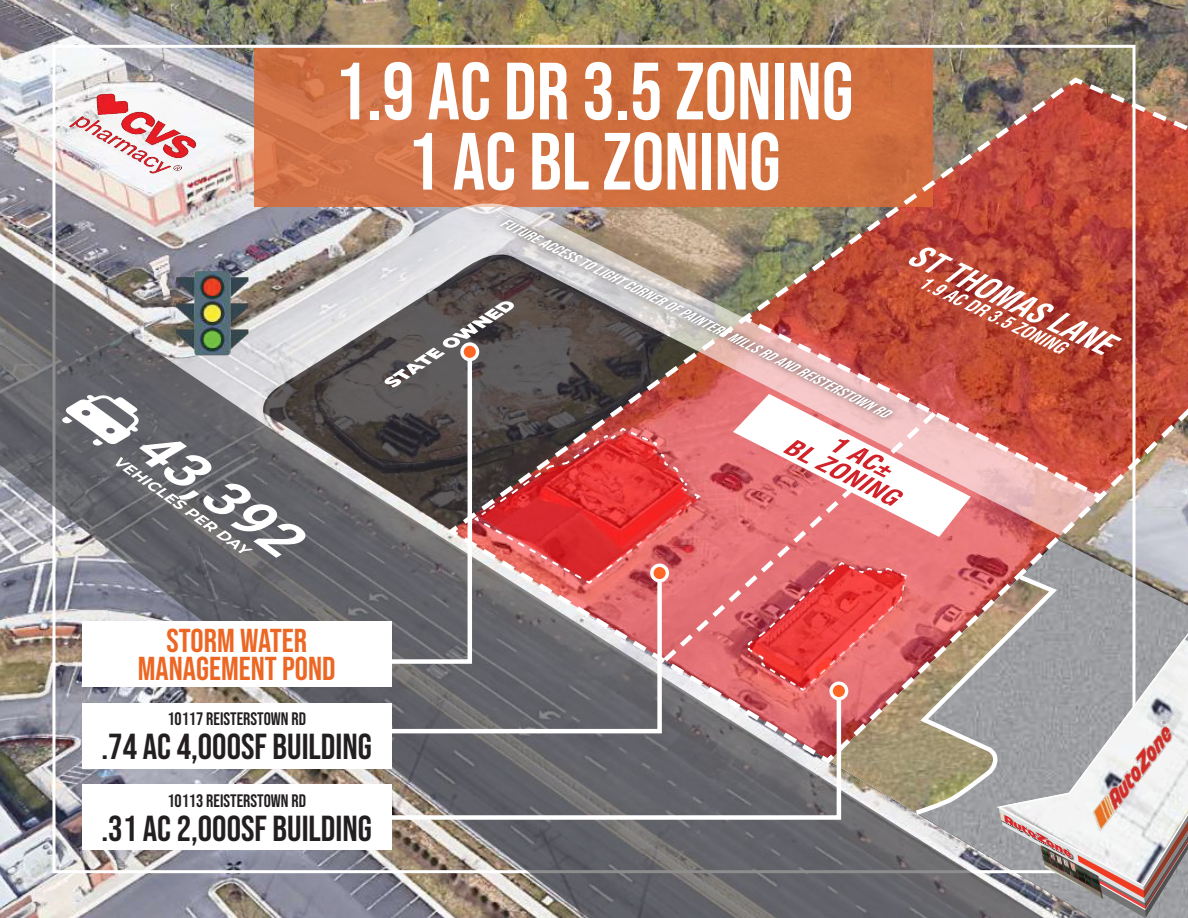
<style>
.page{position:relative;width:1188px;height:918px;background:#fff}
.page>*{position:absolute;margin:0;border:0;box-sizing:border-box;transform-origin:0 0}
.t1{font:81px "Bebas Neue";color:#fff}
.t2{font:36px "Bebas Neue";color:#231f20}
.t3{font:33px "Bebas Neue";color:#ec6624}
.t4{font:18px "Bebas Neue";color:#231f20}
</style>
<div class="page">
<img style="left:0;top:0;width:1188px;height:238px">
<svg style="left:255px;top:49px;width:678px;height:153px;background:#d07143"></svg>
<img style="left:57px;top:85px;width:157px;height:100px">
<img style="left:161px;top:202px;width:576px;height:36px">
<img style="left:0;top:238px;width:748px;height:680px">
<svg style="left:262px;top:253px;width:231px;height:142px;background:#bdbabb"></svg>
<svg style="left:274px;top:347px;width:169px;height:222px;background:#646162"></svg>
<svg style="left:294px;top:736px;width:454px;height:86px;background:#767578"></svg>
<svg style="left:240px;top:569px;width:203px;height:167px;background:#6a6a6f"></svg>
<svg style="left:384px;top:301px;width:109px;height:87px;background:#6f6a6b"></svg>
<div style="left:493px;top:213px;width:407px;height:212px;background:#231f20;opacity:.75"></div>
<svg style="left:499px;top:220px;width:238px;height:92px;background:#aba096"></svg>
<svg style="left:748px;top:562px;width:440px;height:356px"></svg>
<svg style="left:62px;top:395px;width:244px;height:163px;background:#7f7f83"></svg>
<img style="left:164px;top:265px;width:97px;height:97px">
<img style="left:737px;top:75px;width:451px;height:427px">
<img style="left:443px;top:312px;width:664px;height:455px">
<svg style="left:659px;top:407px;width:282px;height:259px;background:#e16366"></svg>
<svg style="left:650px;top:564px;width:19px;height:18px"></svg>
<div style="left:654px;top:567px;width:12px;height:12px;background:#ff6624;border-radius:50%"></div>
<svg style="left:829px;top:682px;width:19px;height:18px"></svg>
<div style="left:833px;top:685px;width:12px;height:12px;background:#ff6624;border-radius:50%"></div>
<svg style="left:460px;top:342px;width:19px;height:19px"></svg>
<div style="left:464px;top:346px;width:12px;height:12px;background:#ff6624;border-radius:50%"></div>
<div style="left:82px;top:621px;width:310px;height:66px;background:#fff"></div>
<div style="left:82px;top:703px;width:310px;height:66px;background:#fff"></div>
<div style="left:82px;top:784px;width:310px;height:66px;background:#fff"></div>
<svg style="left:907px;top:247px;width:215px;height:108px;background:#c25f4f"></svg>
<svg style="left:733px;top:394px;width:238px;height:143px"></svg>
<p class="t1" style="left:335px;top:46px;width:520px">1.9 AC DR 3.5 ZONING</p>
<p class="t1" style="left:407px;top:116px;width:375px">1 AC BL ZONING</p>
<p class="t3" style="left:166px;top:622px;width:142px">STORM WATER</p>
<p class="t3" style="left:138px;top:650px;width:199px">MANAGEMENT POND</p>
<p class="t4" style="left:167px;top:708px;width:140px">10117 REISTERSTOWN RD</p>
<p class="t2" style="left:102px;top:726px;width:272px">.74 AC 4,000SF BUILDING</p>
<p class="t4" style="left:167px;top:791px;width:140px">10113 REISTERSTOWN RD</p>
<p class="t2" style="left:102px;top:808px;width:272px">.31 AC 2,000SF BUILDING</p>
</div>
